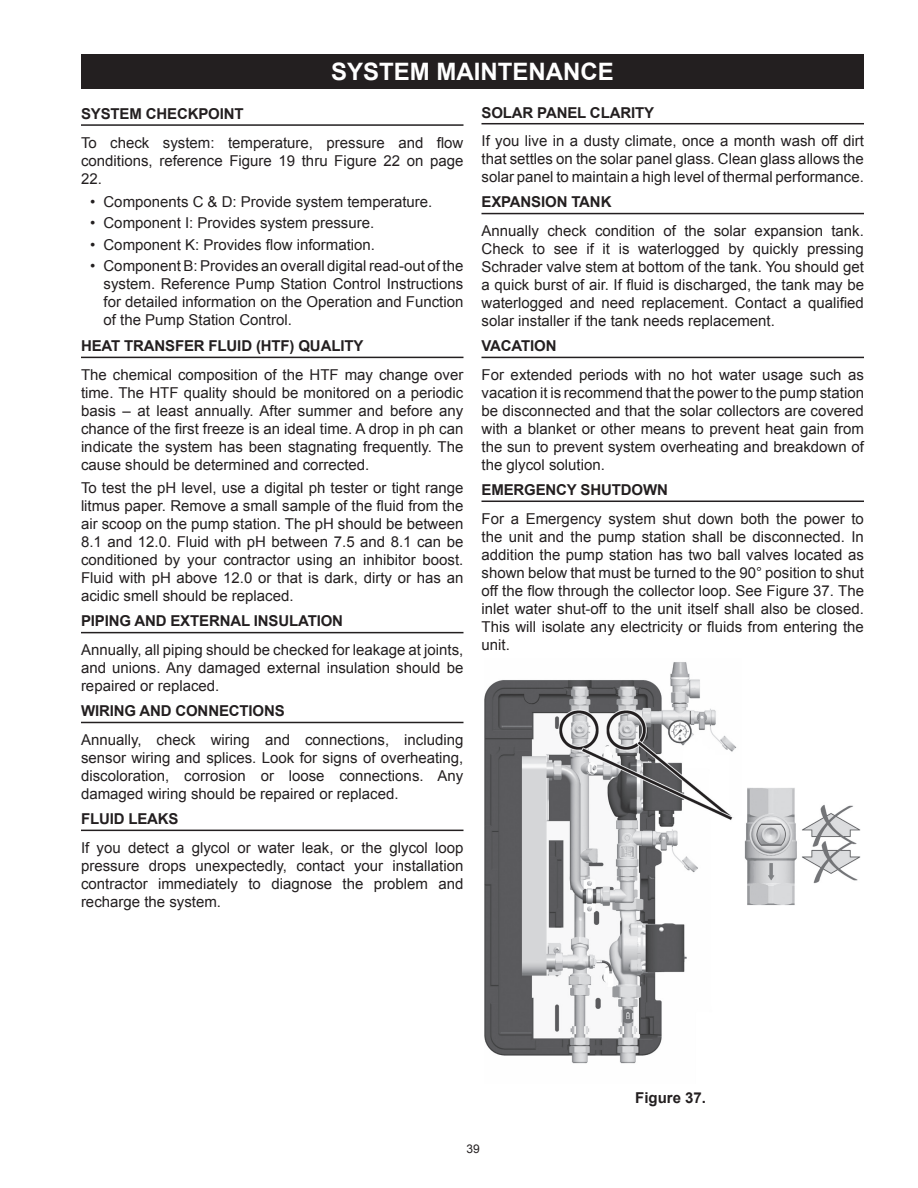
<style>
.page{position:relative;width:918px;height:1188px;background:#fff}
.page>*{position:absolute;margin:0;border:0;box-sizing:border-box;transform-origin:0 0}
.t1{font:700 24px "Arial";color:#fff}
.t2{font:15px/18px "Arial";color:#231f20;text-align:justify}
.t3{font:700 15px "Arial";letter-spacing:-.01em;color:#231f20}
.t4{font:12px "Arial";color:#231f20}
</style>
<div class="page">
<hr style="left:81px;top:124px;width:383px;height:2px;background:#231f20">
<hr style="left:81px;top:357px;width:383px;height:1px;background:#231f20">
<hr style="left:81px;top:632px;width:383px;height:1px;background:#231f20">
<hr style="left:81px;top:722px;width:383px;height:1px;background:#231f20">
<hr style="left:81px;top:830px;width:383px;height:1px;background:#231f20">
<hr style="left:482px;top:123px;width:382px;height:1px;background:#231f20">
<hr style="left:482px;top:213px;width:382px;height:1px;background:#231f20">
<hr style="left:482px;top:357px;width:382px;height:1px;background:#231f20">
<hr style="left:482px;top:501px;width:382px;height:1px;background:#231f20">
<img style="left:485px;top:662px;width:376px;height:402px">
<div style="left:81px;top:54px;width:783px;height:34px;background:#231f20"></div>
<h1 class="t1" style="left:331px;top:55px;width:50px">SYSTEM</h1>
<h1 class="t1" style="left:437px;top:55px;width:17px">MAINTENANCE</h1>
<p class="t3" style="left:81px;top:104px;width:164px">SYSTEM CHECKPOINT</p>
<p class="t2" style="left:81px;top:134px;width:384px">To check system: temperature, pressure and flow conditions, reference Figure 19 thru Figure 22 on page 22.</p>
<p class="t2" style="left:90px;top:193px;width:344px">• Components C &amp; D: Provide system temperature.</p>
<p class="t2" style="left:90px;top:214px;width:286px">• Component I: Provides system pressure.</p>
<p class="t2" style="left:90px;top:235px;width:287px">• Component K: Provides flow information.</p>
<p class="t2" style="left:104px;top:257px;width:361px;text-indent:-14px">• Component B: Provides an overall digital read-out of the system. Reference Pump Station Control Instructions for detailed information on the Operation and Function of the Pump Station Control.</p>
<p class="t3" style="left:81px;top:336px;width:190px">HEAT TRANSFER FLUID (HTF</p>
<p class="t3" style="left:290px;top:336px;width:74px">) QUALITY</p>
<p class="t2" style="left:81px;top:366px;width:384px">The chemical composition of the HTF may change over time. The HTF quality should be monitored on a periodic basis – at least annually. After summer and before any chance of the first freeze is an ideal time. A drop in ph can indicate the system has been stagnating frequently. The cause should be determined and corrected.</p>
<p class="t2" style="left:81px;top:479px;width:384px">To test the pH level, use a digital ph tester or tight range litmus paper. Remove a small sample of the fluid from the air scoop on the pump station. The pH should be between 8.1 and 12.0. Fluid with pH between 7.5 and 8.1 can be conditioned by your contractor using an inhibitor boost.<br>Fluid with pH above 12.0 or that is dark, dirty or has an acidic smell should be replaced.</p>
<p class="t3" style="left:81px;top:611px;width:264px">PIPING AND EXTERNAL INSULATION</p>
<p class="t2" style="left:81px;top:641px;width:384px">Annually, all piping should be checked for leakage at joints, and unions. Any damaged external insulation should be repaired or replaced.</p>
<p class="t3" style="left:81px;top:701px;width:205px">WIRING AND CONNECTIONS</p>
<p class="t2" style="left:81px;top:731px;width:384px">Annually, check wiring and connections, including sensor wiring and splices. Look for signs of overheating, discoloration, corrosion or loose connections. Any damaged wiring should be repaired or replaced.</p>
<p class="t3" style="left:81px;top:809px;width:99px">FLUID LEAKS</p>
<p class="t2" style="left:81px;top:839px;width:384px">If you detect a glycol or water leak, or the glycol loop pressure drops unexpectedly, contact your installation contractor immediately to diagnose the problem and recharge the system.</p>
<p class="t3" style="left:482px;top:102px;width:172px">SOLAR PANEL CLARITY</p>
<p class="t2" style="left:482px;top:132px;width:384px">If you live in a dusty climate, once a month wash off dirt that settles on the solar panel glass. Clean glass allows the solar panel to maintain a high level of thermal performance.</p>
<p class="t3" style="left:482px;top:192px;width:129px">EXPANSION TANK</p>
<p class="t2" style="left:482px;top:222px;width:384px">Annually check condition of the solar expansion tank.<br>Check to see if it is waterlogged by quickly pressing Schrader valve stem at bottom of the tank. You should get a quick burst of air. If fluid is discharged, the tank may be waterlogged and need replacement. Contact a qualified solar installer if the tank needs replacement.</p>
<p class="t3" style="left:482px;top:336px;width:77px">VACATION</p>
<p class="t2" style="left:482px;top:366px;width:384px">For extended periods with no hot water usage such as vacation it is recommend that the power to the pump station be disconnected and that the solar collectors are covered with a blanket or other means to prevent heat gain from the sun to prevent system overheating and breakdown of the glycol solution.</p>
<p class="t3" style="left:482px;top:480px;width:188px">EMERGENCY SHUTDOWN</p>
<p class="t2" style="left:482px;top:510px;width:384px">For a Emergency system shut down both the power to the unit and the pump station shall be disconnected. In addition the pump station has two ball valves located as shown below that must be turned to the 90° position to shut off the flow through the collector loop. See Figure 37. The inlet water shut-off to the unit itself shall also be closed.<br>This will isolate any electricity or fluids from entering the unit.</p>
<p class="t3" style="left:635px;top:1088px;width:72px">FIGURE 37.</p>
<p class="t4" style="left:467px;top:1141px;width:15px">39</p>
</div>
